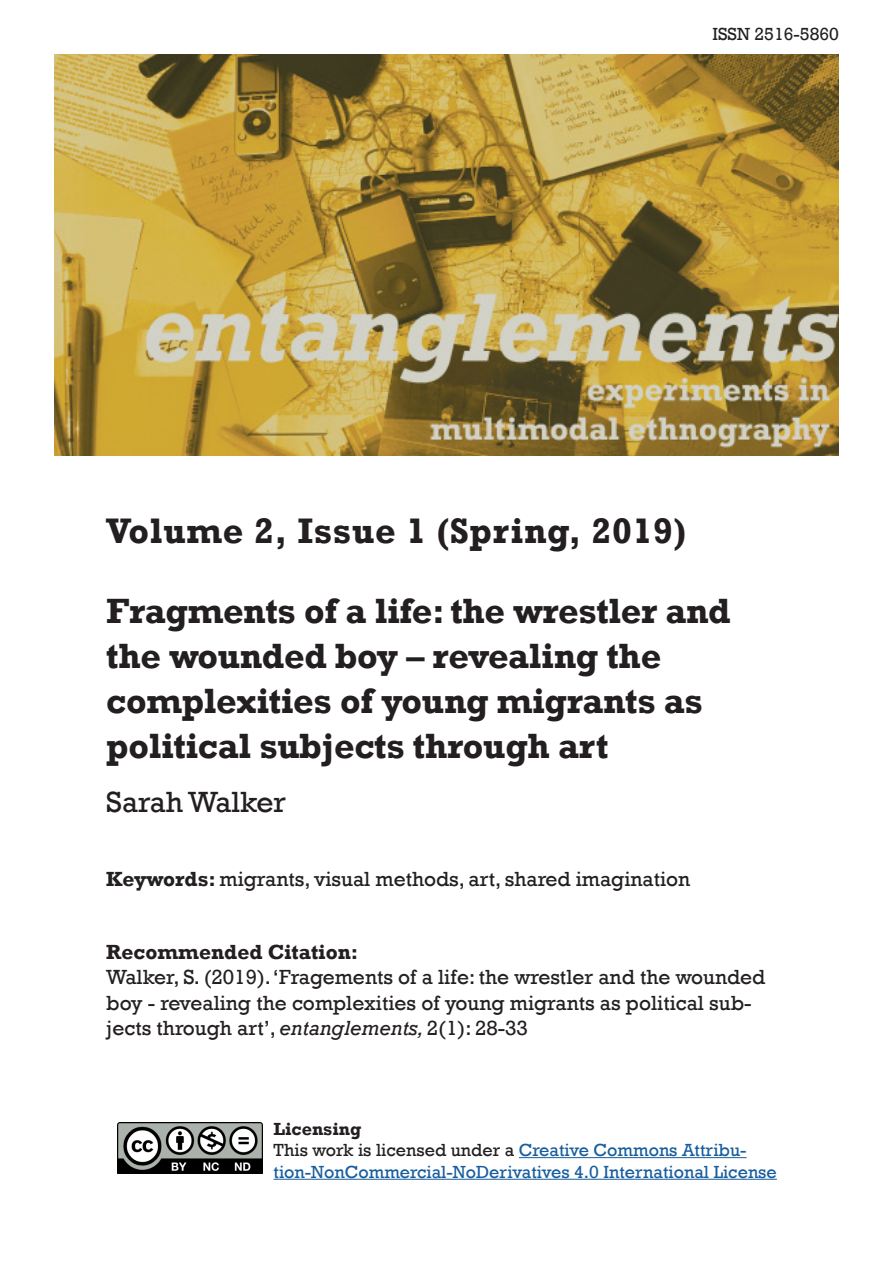
<style>
.page{position:relative;width:893px;height:1263px;background:#fff}
.page>*{position:absolute;margin:0;border:0;box-sizing:border-box;transform-origin:0 0}
.t1{font:700 36.3px "Rockwell";letter-spacing:.02em;color:#231f20}
.t2{font:700 36px/45px "Rockwell";letter-spacing:-.01em;color:#231f20}
.t3{font:30px "Rockwell";color:#231f20}
.t4{font:21px/25.2px "Rockwell";color:#231f20}
.t5{font:700 21px "Rockwell";color:#231f20}
.t6{font:18px/21.6px "Rockwell";color:#175d9e}
.t7{font:18px "Rockwell";color:#231f20}
.s1{font-weight:700}
.s2{font-style:italic}
.s3{font-weight:700;color:#231f20}
.s4{color:#231f20}
</style>
<div class="page">
<img style="left:54px;top:54px;width:785px;height:401px">
<img style="left:117px;top:1123px;width:145px;height:50px">
<hr style="left:519px;top:1157px;width:228px;height:1px;background:#175d9e">
<hr style="left:274px;top:1179px;width:503px;height:1px;background:#175d9e">
<p class="t7" style="left:712px;top:24px;width:128px">ISSN 2516-5860</p>
<p class="t1" style="left:106px;top:508px;width:581px">Volume 2, Issue 1 (Spring, 2019)</p>
<p class="t2" style="left:106px;top:589px;width:626px">Fragments of a life: the wrestler and the wounded boy – revealing the</p>
<p class="t2" style="left:106px;top:679px;width:598px">complexities of young migrants as</p>
<p class="t2" style="left:106px;top:724px;width:504px">political subjects through art</p>
<p class="t3" style="left:106px;top:785px;width:181px">Sarah Walker</p>
<p class="t4" style="left:106px;top:867px;width:585px"><span class="s1">Keywords:</span> migrants, visual methods, art, shared imagination</p>
<p class="t5" style="left:106px;top:939px;width:254px">Recommended Citation:</p>
<p class="t4" style="left:106px;top:965px;width:661px">Walker, S. (2019). ‘Fragements of a life: the wrestler and the wounded boy - revealing the complexities of young migrants as political sub&shy;jects through art’, <span class="s2">entanglements,</span> 2(1): 28-33</p>
<p class="t6" style="left:274px;top:1118px;width:505px"><span class="s3">Licensing<br></span><span class="s4">This work is licensed under a</span> Creative Commons Attribu&shy;tion-NonCommercial-NoDerivatives 4.0 International License</p>
</div>
